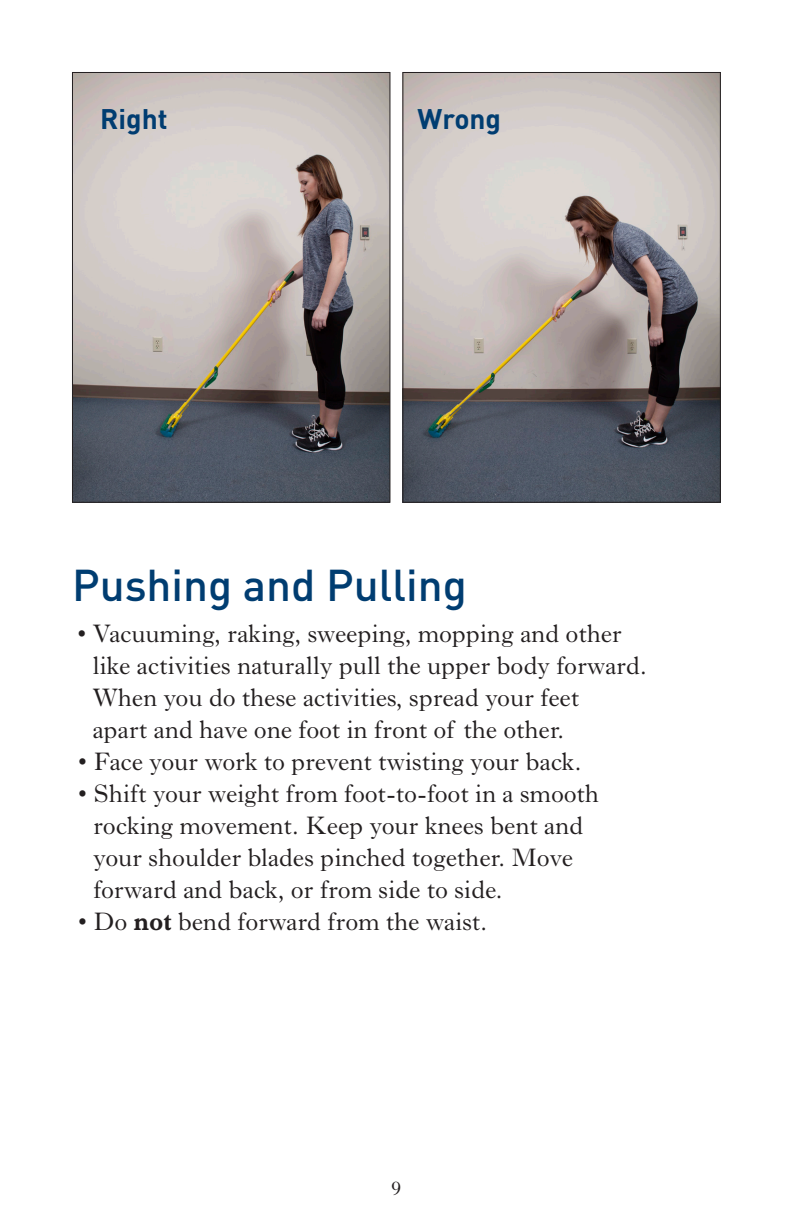
<style>
.page{position:relative;width:792px;height:1224px;background:#fff}
.page>*{position:absolute;margin:0;border:0;box-sizing:border-box;transform-origin:0 0}
.t1{font:500 44px "DINOT";color:#003d71}
.t2{font:700 28px "DINOT";color:#003d71}
.t3{font:26px/32px "Imprint MT Pro";letter-spacing:-.01em;color:#231f20;scale:.96 1}
.t4{font:20px "Imprint MT Pro";color:#231f20}
.s1{font-weight:700}
</style>
<div class="page">
<img style="left:74px;top:74px;width:314px;height:427px">
<div style="left:72px;top:72px;width:318px;height:431px;border:1px solid #231f20"></div>
<img style="left:404px;top:74px;width:315px;height:427px">
<div style="left:402px;top:72px;width:319px;height:431px;border:1px solid #231f20"></div>
<p class="t2" style="left:100px;top:101px;width:69px">Right</p>
<p class="t2" style="left:418px;top:101px;width:85px">Wrong</p>
<p class="t1" style="left:72px;top:557px;width:396px">Pushing and Pulling</p>
<p class="t3" style="left:92px;top:617px;width:579px;text-indent:-15px">• Vacuuming, raking, sweeping, mopping and other like activities naturally pull the upper body forward.<br>When you do these activities, spread your feet<br>apart and have one foot in front of the other.</p>
<p class="t3" style="left:78px;top:745px;width:526px">• Face your work to prevent twisting your back.</p>
<p class="t3" style="left:93px;top:777px;width:529px;text-indent:-15px">• Shift your weight from foot-to-foot in a smooth rocking movement. Keep your knees bent and your shoulder blades pinched together. Move forward and back, or from side to side.</p>
<p class="t3" style="left:78px;top:905px;width:428px">• Do <span class="s1">not</span> bend forward from the waist.</p>
<p class="t4" style="left:391px;top:1177px;width:12px">9</p>
</div>
